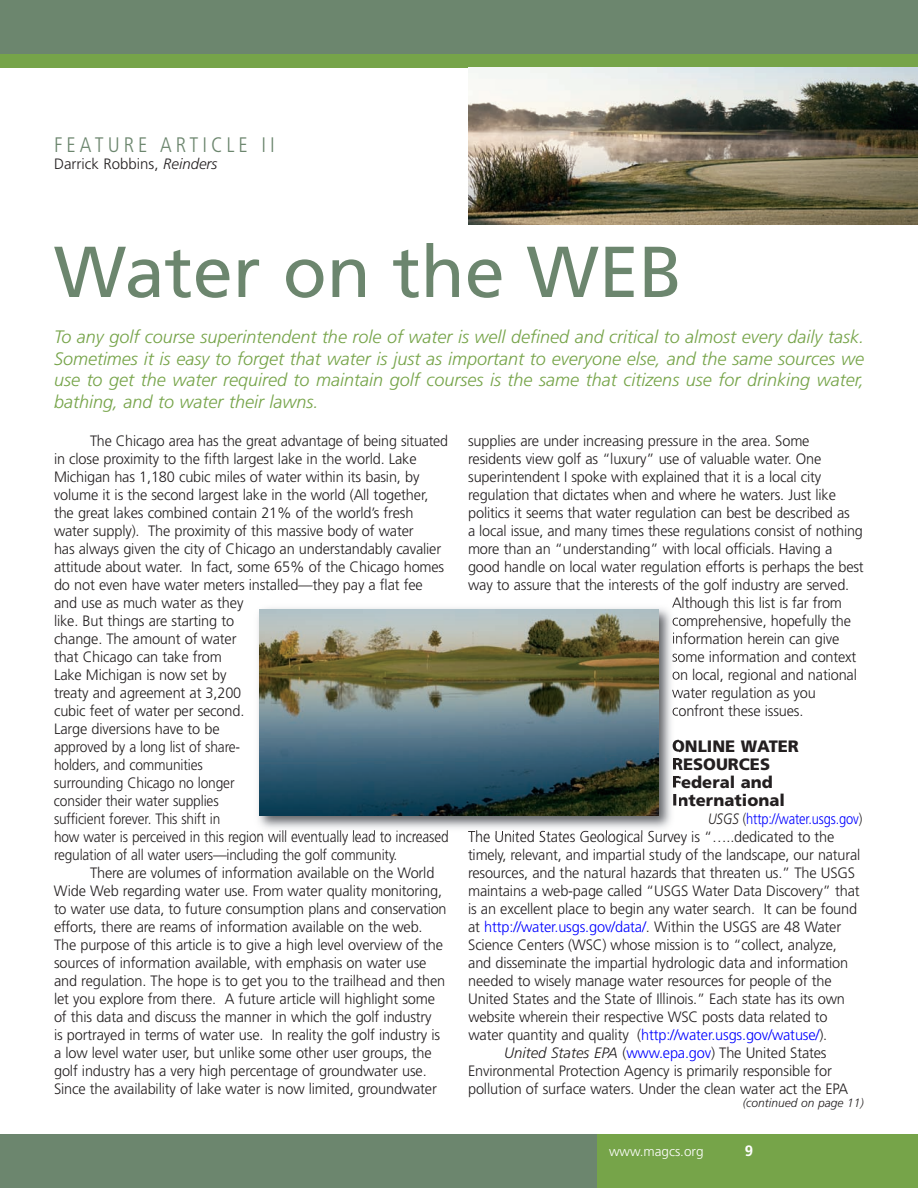
<style>
.page{position:relative;width:918px;height:1188px;background:#fff}
.page>*{position:absolute;margin:0;border:0;box-sizing:border-box;transform-origin:0 0}
.t1{font:72px "Frutiger";color:#6c866e}
.t2{font:300 condensed 21px "Frutiger";letter-spacing:.19em;color:#6c866e}
.t3{font:italic 300 18px/21.6px "Frutiger";color:#76a449;text-align:justify}
.t4{font:900 16.5px/18px "Frutiger";color:#231f20}
.t5{font:300 15px/18px "Frutiger";letter-spacing:-.01em;color:#231f20}
.t6{font:300 15px/18px "Frutiger";letter-spacing:-.01em;color:#231f20;scale:.95 1}
.t7{font:300 15px "Frutiger";letter-spacing:-.01em;color:#231f20;scale:.96 1}
.t8{font:300 15px "Frutiger";letter-spacing:-.01em;color:#00f}
.t9{font:300 15px "Frutiger";letter-spacing:-.01em;color:#00f;scale:.86 1}
.t10{font:700 15px "Frutiger";color:#fff}
.t11{font:300 13.5px "Frutiger";color:#fff}
.t12{font:italic 300 12px "Frutiger";color:#231f20}
.s1{font-style:italic}
.s2{font-style:italic;color:#231f20}
.s3{color:#231f20}
.s4{color:#00f}
</style>
<div class="page">
<div style="left:0;top:1134px;width:918px;height:54px;background:#6c866e"></div>
<div style="left:597px;top:1134px;width:321px;height:54px;background:#76a449"></div>
<div style="left:0;top:0;width:918px;height:68px;background:#6c866e"></div>
<div style="left:0;top:54px;width:918px;height:14px;background:#76a449"></div>
<img style="left:468px;top:68px;width:450px;height:157px">
<img style="left:252px;top:608px;width:426px;height:227px">
<svg style="left:672px;top:602px;width:6px;height:7px"></svg>
<svg style="left:673px;top:617px;width:5px;height:27px"></svg>
<svg style="left:672px;top:653px;width:6px;height:9px"></svg>
<svg style="left:673px;top:671px;width:5px;height:10px"></svg>
<svg style="left:672px;top:689px;width:6px;height:10px"></svg>
<svg style="left:673px;top:707px;width:5px;height:9px"></svg>
<svg style="left:673px;top:740px;width:5px;height:12px"></svg>
<svg style="left:673px;top:758px;width:5px;height:48px"></svg>
<img style="left:468px;top:830px;width:120px;height:5px">
<img style="left:260px;top:609px;width:398px;height:206px">
<h2 class="t2" style="left:54px;top:137px;width:222px">FEATURE ARTICLE II</h2>
<p class="t5" style="left:54px;top:156px;width:165px">Darrick Robbins, <span class="s1">Reinders</span></p>
<h1 class="t1" style="left:54px;top:243px;width:630px">Water on the WEB</h1>
<p class="t3" style="left:54px;top:327px;width:812px">To any golf course superintendent the role of water is well defined and critical to almost every daily task.<br>Sometimes it is easy to forget that water is just as important to everyone else, and the same sources we use to get the water required to maintain golf courses is the same that citizens use for drinking water, bathing, and to water their lawns.</p>
<p class="t6" style="left:54px;top:432px;width:417px;text-indent:36px">The Chicago area has the great advantage of being situated in close proximity to the fifth largest lake in the world. Lake Michigan has 1,180 cubic miles of water within its basin, by volume it is the second largest lake in the world (All together, the great lakes combined contain 21% of the world’s fresh water supply). The proximity of this massive body of water<br>has always given the city of Chicago an understandably cavalier attitude about water. In fact, some 65% of the Chicago homes do not even have water meters installed—they pay a flat fee and use as much water as they<br>like. But things are starting to<br>change. The amount of water<br>that Chicago can take from<br>Lake Michigan is now set by<br>treaty and agreement at 3,200<br>cubic feet of water per second.<br>Large diversions have to be<br>approved by a long list of share-<br>holders, and communities<br>surrounding Chicago no longer<br>consider their water supplies<br>sufficient forever. This shift in<br>how water is perceived in this region will eventually lead to increased regulation of all water users—including the golf community.</p>
<p class="t5" style="left:54px;top:864px;width:394px;text-indent:36px">There are volumes of information available on the World Wide Web regarding water use. From water quality monitoring, to water use data, to future consumption plans and conservation efforts, there are reams of information available on the web.<br>The purpose of this article is to give a high level overview of the sources of information available, with emphasis on water use and regulation. The hope is to get you to the trailhead and then let you explore from there. A future article will highlight some of this data and discuss the manner in which the golf industry<br>is portrayed in terms of water use. In reality the golf industry is a low level water user, but unlike some other user groups, the golf industry has a very high percentage of groundwater use.<br>Since the availability of lake water is now limited, groundwater</p>
<p class="t5" style="left:468px;top:432px;width:343px">supplies are under increasing pressure in the area. Some</p>
<p class="t5" style="left:468px;top:450px;width:355px">residents view golf as “luxury” use of valuable water. One</p>
<p class="t5" style="left:468px;top:468px;width:355px">superintendent I spoke with explained that it is a local city</p>
<p class="t5" style="left:468px;top:486px;width:369px">regulation that dictates when and where he waters. Just like</p>
<p class="t5" style="left:468px;top:504px;width:383px">politics it seems that water regulation can best be described as</p>
<p class="t7" style="left:468px;top:524px;width:413px">a local issue, and many times these regulations consist of nothing</p>
<p class="t5" style="left:468px;top:540px;width:366px">more than an “understanding” with local officials. Having a</p>
<p class="t5" style="left:468px;top:558px;width:397px">good handle on local water regulation efforts is perhaps the best</p>
<p class="t5" style="left:468px;top:576px;width:383px">way to assure that the interests of the golf industry are served.</p>
<p class="t5" style="left:672px;top:594px;width:172px">Although this list is far from</p>
<p class="t5" style="left:672px;top:612px;width:180px">comprehensive, hopefully the</p>
<p class="t5" style="left:672px;top:630px;width:169px">information herein can give</p>
<p class="t5" style="left:672px;top:648px;width:186px">some information and context</p>
<p class="t5" style="left:672px;top:666px;width:186px">on local, regional and national</p>
<p class="t5" style="left:672px;top:684px;width:145px">water regulation as you</p>
<p class="t5" style="left:672px;top:702px;width:133px">confront these issues.</p>
<p class="t4" style="left:672px;top:738px;width:129px">ONLINE WATER<br>RESOURCES<br>Federal and<br>International</p>
<p class="t9" style="left:708px;top:812px;width:181px"><span class="s2">USGS</span> <span class="s3">(</span>http://water.usgs.gov<span class="s3">)</span></p>
<p class="t5" style="left:468px;top:828px;width:368px">The United States Geological Survey is “…..dedicated to the</p>
<p class="t7" style="left:468px;top:848px;width:410px">timely, relevant, and impartial study of the landscape, our natural</p>
<p class="t5" style="left:468px;top:864px;width:389px">resources, and the natural hazards that threaten us.” The USGS</p>
<p class="t5" style="left:468px;top:882px;width:393px">maintains a web-page called “USGS Water Data Discovery” that</p>
<p class="t5" style="left:468px;top:900px;width:391px">is an excellent place to begin any water search. It can be found</p>
<p class="t8" style="left:468px;top:920px;width:375px"><span class="s3">at</span> http://water.usgs.gov/data/<span class="s3">. Within the USGS are 48 Water</span></p>
<p class="t5" style="left:468px;top:936px;width:370px">Science Centers (WSC) whose mission is to “collect, analyze,</p>
<p class="t5" style="left:468px;top:954px;width:382px">and disseminate the impartial hydrologic data and information</p>
<p class="t5" style="left:468px;top:972px;width:365px">needed to wisely manage water resources for people of the</p>
<p class="t5" style="left:468px;top:990px;width:378px">United States and the State of Illinois.” Each state has its own</p>
<p class="t5" style="left:468px;top:1008px;width:361px">website wherein their respective WSC posts data related to</p>
<p class="t8" style="left:468px;top:1028px;width:360px"><span class="s3">water quantity and quality (</span>http://water.usgs.gov/watuse/<span class="s3">).</span></p>
<p class="t5" style="left:504px;top:1044px;width:324px"><span class="s1">United States EPA</span> (<span class="s4">www.epa.gov</span>) The United States</p>
<p class="t5" style="left:468px;top:1062px;width:365px">Environmental Protection Agency is primarily responsible for</p>
<p class="t5" style="left:468px;top:1080px;width:382px">pollution of surface waters. Under the clean water act the EPA</p>
<p class="t12" style="left:743px;top:1098px;width:123px">(continued on page 11)</p>
<p class="t11" style="left:609px;top:1146px;width:96px">www.magcs.org</p>
<p class="t10" style="left:745px;top:1144px;width:10px">9</p>
</div>
